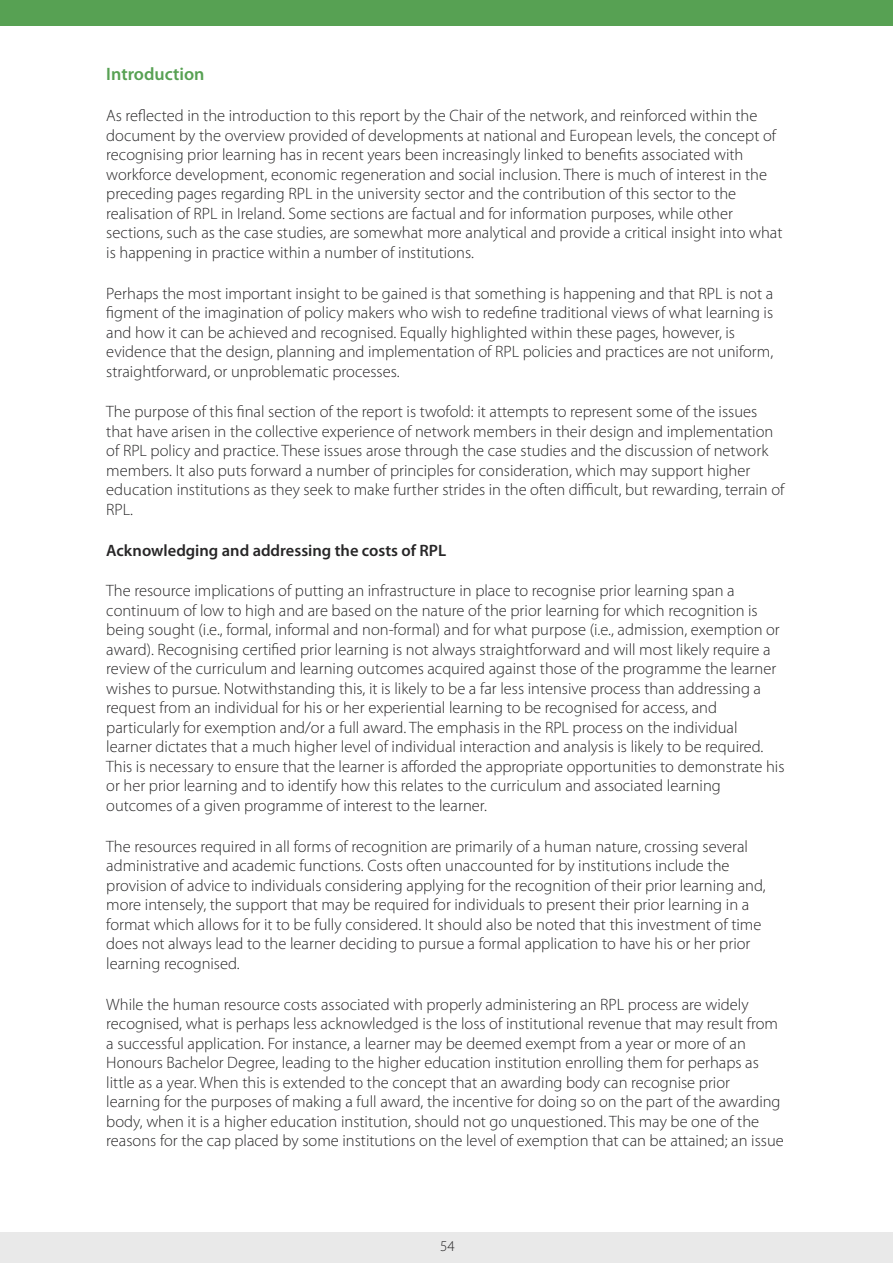
<style>
.page{position:relative;width:893px;height:1263px;background:#fff}
.page>*{position:absolute;margin:0;border:0;box-sizing:border-box;transform-origin:0 0}
.t1{font:600 18px "Myriad Pro";color:#57a153}
.t2{font:300 16.5px/19.5px "Myriad Pro";color:#272627}
.t3{font:600 16.5px "Myriad Pro";color:#272627}
</style>
<div class="page">
<div style="left:0;top:0;width:893px;height:26px;background:#57a153"></div>
<div style="left:0;top:1232px;width:893px;height:31px;background:#e9e9e9"></div>
<p class="t1" style="left:106px;top:68px;width:100px">Introduction</p>
<p class="t2" style="left:106px;top:107px;width:678px">As reflected in the introduction to this report by the Chair of the network, and reinforced within the document by the overview provided of developments at national and European levels, the concept of recognising prior learning has in recent years been increasingly linked to benefits associated with workforce development, economic regeneration and social inclusion. There is much of interest in the preceding pages regarding RPL in the university sector and the contribution of this sector to the realisation of RPL in Ireland. Some sections are factual and for information purposes, while other sections, such as the case studies, are somewhat more analytical and provide a critical insight into what is happening in practice within a number of institutions.</p>
<p class="t2" style="left:106px;top:285px;width:668px">Perhaps the most important insight to be gained is that something is happening and that RPL is not a figment of the imagination of policy makers who wish to redefine traditional views of what learning is and how it can be achieved and recognised. Equally highlighted within these pages, however, is evidence that the design, planning and implementation of RPL policies and practices are not uniform, straightforward, or unproblematic processes.</p>
<p class="t2" style="left:106px;top:403px;width:680px">The purpose of this final section of the report is twofold: it attempts to represent some of the issues that have arisen in the collective experience of network members in their design and implementation of RPL policy and practice. These issues arose through the case studies and the discussion of network members. It also puts forward a number of principles for consideration, which may support higher education institutions as they seek to make further strides in the often difficult, but rewarding, terrain of RPL.</p>
<p class="t3" style="left:106px;top:544px;width:341px">Acknowledging and addressing the costs of RPL</p>
<p class="t2" style="left:106px;top:582px;width:680px">The resource implications of putting an infrastructure in place to recognise prior learning span a continuum of low to high and are based on the nature of the prior learning for which recognition is being sought (i.e., formal, informal and non-formal) and for what purpose (i.e., admission, exemption or award). Recognising certified prior learning is not always straightforward and will most likely require a review of the curriculum and learning outcomes acquired against those of the programme the learner wishes to pursue. Notwithstanding this, it is likely to be a far less intensive process than addressing a request from an individual for his or her experiential learning to be recognised for access, and particularly for exemption and/or a full award. The emphasis in the RPL process on the individual learner dictates that a much higher level of individual interaction and analysis is likely to be required.<br>This is necessary to ensure that the learner is afforded the appropriate opportunities to demonstrate his or her prior learning and to identify how this relates to the curriculum and associated learning outcomes of a given programme of interest to the learner.</p>
<p class="t2" style="left:106px;top:838px;width:661px">The resources required in all forms of recognition are primarily of a human nature, crossing several administrative and academic functions. Costs often unaccounted for by institutions include the provision of advice to individuals considering applying for the recognition of their prior learning and, more intensely, the support that may be required for individuals to present their prior learning in a format which allows for it to be fully considered. It should also be noted that this investment of time does not always lead to the learner deciding to pursue a formal application to have his or her prior learning recognised.</p>
<p class="t2" style="left:106px;top:995px;width:679px">While the human resource costs associated with properly administering an RPL process are widely recognised, what is perhaps less acknowledged is the loss of institutional revenue that may result from a successful application. For instance, a learner may be deemed exempt from a year or more of an Honours Bachelor Degree, leading to the higher education institution enrolling them for perhaps as little as a year. When this is extended to the concept that an awarding body can recognise prior learning for the purposes of making a full award, the incentive for doing so on the part of the awarding body, when it is a higher education institution, should not go unquestioned. This may be one of the reasons for the cap placed by some institutions on the level of exemption that can be attained; an issue</p>
</div>
